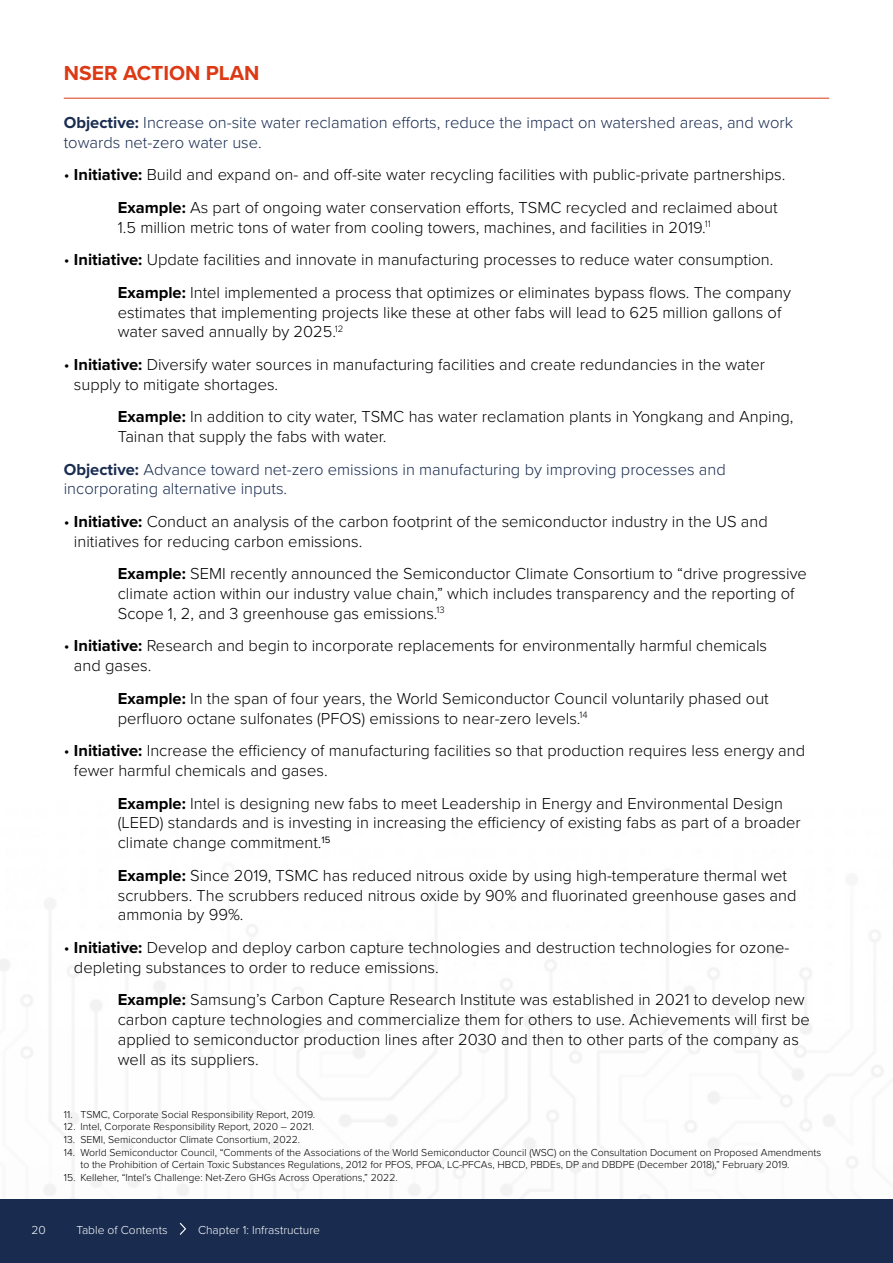
<style>
.page{position:relative;width:893px;height:1263px;background:#fff}
.page>*{position:absolute;margin:0;border:0;box-sizing:border-box;transform-origin:0 0}
.t1{font:700 21px "Proxima Nova";color:#dc3914}
.t2{font:300 16.5px/19.8px "Proxima Nova";color:#000}
.t3{font:300 16.5px/19.8px "Proxima Nova";color:#192c50}
.t4{font:300 12px "Proxima Nova";color:#fff}
.t5{font:300 10.5px/12.6px "Proxima Nova";color:#000}
.s1{font-weight:700}
</style>
<div class="page">
<div style="left:0;top:1199px;width:893px;height:64px;background:#192c50"></div>
<hr style="left:64px;top:98px;width:765px;height:1px;background:#dc3914">
<svg style="left:179px;top:1222px;width:7px;height:13px"></svg>
<p class="t4" style="left:31px;top:1222px;width:16px">20</p>
<p class="t1" style="left:64px;top:61px;width:197px">NSER ACTION PLAN</p>
<p class="t3" style="left:64px;top:113px;width:731px"><span class="s1">Objective:</span> Increase on-site water reclamation efforts, reduce the impact on watershed areas, and work towards net-zero water use.</p>
<p class="t2" style="left:118px;top:159px;width:669px;line-height:32.5px;text-indent:-54px">• <span class="s1">Initiative:</span> Build and expand on- and off-site water recycling facilities with public-private partnerships.<br><span class="s1">Example:</span> As part of ongoing water conservation efforts, TSMC recycled and reclaimed about</p>
<p class="t2" style="left:118px;top:217px;width:594px">1.5 million metric tons of water from cooling towers, machines, and facilities in 2019.<sup>11</sup></p>
<p class="t2" style="left:118px;top:244px;width:675px;line-height:32.5px;text-indent:-54px">• <span class="s1">Initiative:</span> Update facilities and innovate in manufacturing processes to reduce water consumption.<br><span class="s1">Example:</span> Intel implemented a process that optimizes or eliminates bypass flows. The company</p>
<p class="t2" style="left:118px;top:302px;width:665px">estimates that implementing projects like these at other fabs will lead to 625 million gallons of water saved annually by 2025.<sup>12</sup></p>
<p class="t2" style="left:74px;top:355px;width:692px;text-indent:-10px">• <span class="s1">Initiative:</span> Diversify water sources in manufacturing facilities and create redundancies in the water supply to mitigate shortages.</p>
<p class="t2" style="left:118px;top:407px;width:677px"><span class="s1">Example:</span> In addition to city water, TSMC has water reclamation plants in Yongkang and Anping,<br>Tainan that supply the fabs with water.</p>
<p class="t3" style="left:64px;top:459px;width:663px"><span class="s1">Objective:</span> Advance toward net-zero emissions in manufacturing by improving processes and incorporating alternative inputs.</p>
<p class="t2" style="left:74px;top:512px;width:695px;text-indent:-10px">• <span class="s1">Initiative:</span> Conduct an analysis of the carbon footprint of the semiconductor industry in the US and initiatives for reducing carbon emissions.</p>
<p class="t2" style="left:118px;top:564px;width:691px"><span class="s1">Example:</span> SEMI recently announced the Semiconductor Climate Consortium to “drive progressive climate action within our industry value chain,” which includes transparency and the reporting of<br>Scope 1, 2, and 3 greenhouse gas emissions.<sup>13</sup></p>
<p class="t2" style="left:74px;top:636px;width:695px;text-indent:-10px">• <span class="s1">Initiative:</span> Research and begin to incorporate replacements for environmentally harmful chemicals and gases.</p>
<p class="t2" style="left:118px;top:689px;width:652px"><span class="s1">Example:</span> In the span of four years, the World Semiconductor Council voluntarily phased out perfluoro octane sulfonates (PFOS) emissions to near-zero levels.<sup>14</sup></p>
<p class="t2" style="left:74px;top:741px;width:733px;text-indent:-10px">• <span class="s1">Initiative:</span> Increase the efficiency of manufacturing facilities so that production requires less energy and fewer harmful chemicals and gases.</p>
<p class="t2" style="left:118px;top:793px;width:684px"><span class="s1">Example:</span> Intel is designing new fabs to meet Leadership in Energy and Environmental Design (LEED) standards and is investing in increasing the efficiency of existing fabs as part of a broader climate change commitment.<sup>15</sup></p>
<p class="t2" style="left:118px;top:865px;width:680px"><span class="s1">Example:</span> Since 2019, TSMC has reduced nitrous oxide by using high-temperature thermal wet scrubbers. The scrubbers reduced nitrous oxide by 90% and fluorinated greenhouse gases and ammonia by 99%.</p>
<p class="t2" style="left:74px;top:938px;width:717px;text-indent:-10px">• <span class="s1">Initiative:</span> Develop and deploy carbon capture technologies and destruction technologies for ozone&shy;depleting substances to order to reduce emissions.</p>
<p class="t2" style="left:118px;top:990px;width:694px"><span class="s1">Example:</span> Samsung’s Carbon Capture Research Institute was established in 2021 to develop new carbon capture technologies and commercialize them for others to use. Achievements will first be applied to semiconductor production lines after 2030 and then to other parts of the company as well as its suppliers.</p>
<p class="t5" style="left:64px;top:1108px;width:253px">11. TSMC, Corporate Social Responsibility Report, 2019.</p>
<p class="t5" style="left:64px;top:1121px;width:252px">12. Intel, Corporate Responsibility Report, 2020 – 2021.</p>
<p class="t5" style="left:64px;top:1133px;width:238px">13. SEMI, Semiconductor Climate Consortium, 2022.</p>
<p class="t5" style="left:80px;top:1146px;width:742px;text-indent:-16px">14. World Semiconductor Council, “Comments of the Associations of the World Semiconductor Council (WSC) on the Consultation Document on Proposed Amendments to the Prohibition of Certain Toxic Substances Regulations, 2012 for PFOS, PFOA, LC-PFCAs, HBCD, PBDEs, DP and DBDPE (December 2018),” February 2019.</p>
<p class="t5" style="left:64px;top:1171px;width:335px">15. Kelleher, “Intel’s Challenge: Net-Zero GHGs Across Operations,” 2022.</p>
<p class="t4" style="left:77px;top:1222px;width:93px">Table of Contents</p>
<p class="t4" style="left:198px;top:1222px;width:123px">Chapter 1: Infrastructure</p>
</div>
